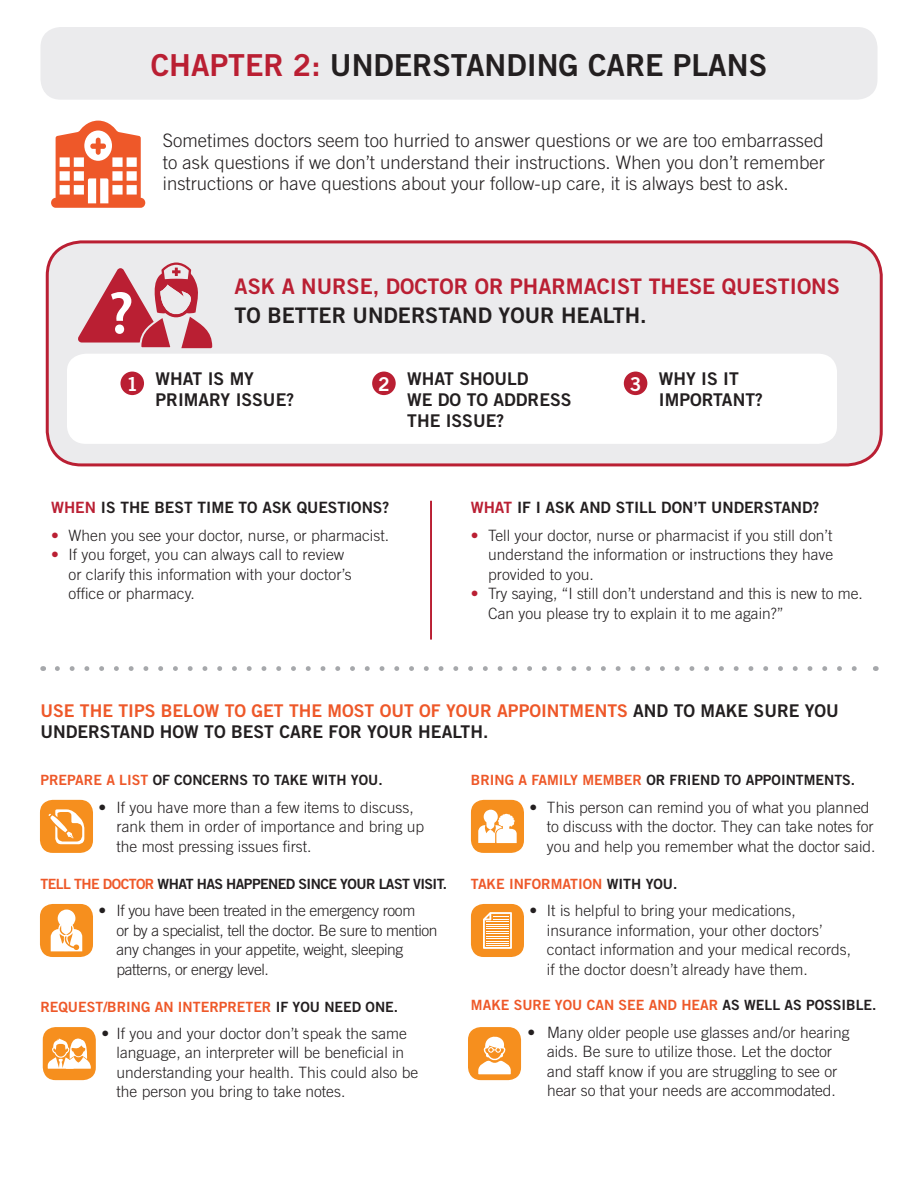
<style>
.page{position:relative;width:918px;height:1188px;background:#fff}
.page>*{position:absolute;margin:0;border:0;box-sizing:border-box;transform-origin:0 0}
.t1{font:30.3px "Trade Gothic Bold Two";color:#231f20}
.t2{font:21.45px/29.2px "Trade Gothic Bold Two";color:#ba1f33}
.t3{font:19.2px "Trade Gothic Bold Two";color:#fff}
.t4{font:300 18.6px/21.5px "Trade Gothic";color:#231f20;text-align:justify}
.t5{font:17.55px/21px "Trade Gothic Bold Two";color:#231f20}
.t6{font:300 15.6px/19.5px "Trade Gothic";color:#231f20}
.t7{font:300 15.6px/19.5px "Trade Gothic";letter-spacing:-.025em;color:#231f20}
.t8{font:15.6px "Trade Gothic Bold Two";color:#231f20}
.t9{font:14.1px "Trade Gothic Bold Two";color:#ee5829}
.t10{font:14.1px "Trade Gothic Bold Two";color:#231f20}
.t11{font:14.1px "Trade Gothic Bold Two";letter-spacing:-.04em;color:#231f20}
.s1{color:#ba1f33}
.s2{color:#231f20}
.s3{color:#ee5829}
</style>
<div class="page">
<div style="left:47px;top:242px;width:834px;height:223px;background:#ebebed;border-radius:34px"></div>
<div style="left:46px;top:240px;width:837px;height:226px;border:3px solid #ba1f33;border-radius:34px"></div>
<div style="left:67px;top:354px;width:770px;height:90px;background:#fff;border-radius:18px"></div>
<div style="left:120px;top:372px;width:24px;height:23px;background:#ba1f33;border-radius:50%"></div>
<div style="left:372px;top:372px;width:24px;height:23px;background:#ba1f33;border-radius:50%"></div>
<div style="left:624px;top:372px;width:23px;height:23px;background:#ba1f33;border-radius:50%"></div>
<svg style="left:51px;top:121px;width:94px;height:87px"></svg>
<hr style="left:430px;top:501px;width:2px;height:139px;background:#ba1f33">
<div style="left:41px;top:27px;width:836px;height:73px;background:#ebebed;border-radius:20px"></div>
<div style="left:471px;top:904px;width:53px;height:53px;background:#f68f1e;border-radius:13px"></div>
<svg style="left:483px;top:912px;width:29px;height:37px"></svg>
<div style="left:40px;top:800px;width:53px;height:53px;background:#f68f1e;border-radius:13px"></div>
<svg style="left:49px;top:809px;width:35px;height:35px"></svg>
<div style="left:40px;top:904px;width:53px;height:53px;background:#f68f1e;border-radius:13px"></div>
<svg style="left:51px;top:910px;width:31px;height:41px"></svg>
<div style="left:43px;top:1027px;width:53px;height:53px;background:#f68f1e;border-radius:13px"></div>
<svg style="left:48px;top:1038px;width:43px;height:31px"></svg>
<div style="left:471px;top:800px;width:53px;height:53px;background:#f68f1e;border-radius:13px"></div>
<svg style="left:478px;top:810px;width:39px;height:33px"></svg>
<div style="left:468px;top:1027px;width:53px;height:53px;background:#f68f1e;border-radius:13px"></div>
<svg style="left:478px;top:1036px;width:33px;height:38px"></svg>
<svg style="left:57px;top:666px;width:800px;height:5px"></svg>
<svg style="left:78px;top:263px;width:134px;height:86px"></svg>
<p class="t1" style="left:151px;top:46px;width:618px"><span class="s1">CHAPTER 2:</span> UNDERSTANDING CARE PLANS</p>
<p class="t4" style="left:163px;top:129px;width:663px">Sometimes doctors seem too hurried to answer questions or we are too embarrassed to ask questions if we don’t understand their instructions. When you don’t remember instructions or have questions about your follow-up care, it is always best to ask.</p>
<p class="t2" style="left:235px;top:271px;width:607px">ASK A NURSE, DOCTOR OR PHARMACIST THESE QUESTIONS<br><span class="s2">TO BETTER UNDERSTAND YOUR HEALTH.</span></p>
<p class="t3" style="left:126px;top:372px;width:13px">1</p>
<p class="t5" style="left:156px;top:368px;width:140px">WHAT IS MY<br>PRIMARY ISSUE?</p>
<p class="t3" style="left:378px;top:372px;width:13px">2</p>
<p class="t5" style="left:407px;top:368px;width:166px">WHAT SHOULD<br>WE DO TO ADDRESS<br>THE ISSUE?</p>
<p class="t3" style="left:630px;top:372px;width:13px">3</p>
<p class="t5" style="left:659px;top:368px;width:106px">WHY IS IT<br>IMPORTANT?</p>
<p class="t8" style="left:51px;top:498px;width:340px"><span class="s1">WHEN</span> IS THE BEST TIME TO ASK QUESTIONS?</p>
<p class="t6" style="left:51px;top:525px;width:339px"><span class="s1">•</span> When you see your doctor, nurse, or pharmacist.</p>
<p class="t6" style="left:69px;top:545px;width:285px;text-indent:-18px"><span class="s1">•</span> If you forget, you can always call to review or clarify this information with your doctor’s office or pharmacy.</p>
<p class="t8" style="left:471px;top:498px;width:350px"><span class="s1">WHAT</span> IF I ASK AND STILL DON’T UNDERSTAND?</p>
<p class="t6" style="left:488px;top:525px;width:346px;text-align:justify;text-indent:-18px"><span class="s1">•</span> Tell your doctor, nurse or pharmacist if you still don’t understand the information or instructions they have provided to you.</p>
<p class="t6" style="left:488px;top:584px;width:376px;text-indent:-18px"><span class="s1">•</span> Try saying, “I still don’t understand and this is new to me.<br>Can you please try to explain it to me again?”</p>
<p class="t5" style="left:40px;top:700px;width:800px"><span class="s3">USE THE TIPS BELOW TO GET THE MOST OUT OF YOUR APPOINTMENTS</span> AND TO MAKE SURE YOU<br>UNDERSTAND HOW TO BEST CARE FOR YOUR HEALTH.</p>
<p class="t10" style="left:40px;top:772px;width:344px"><span class="s3">PREPARE A LIST</span> OF CONCERNS TO TAKE WITH YOU.</p>
<p class="t6" style="left:117px;top:797px;width:309px;text-indent:-18px">• If you have more than a few items to discuss, rank them in order of importance and bring up the most pressing issues first.</p>
<p class="t11" style="left:40px;top:875px;width:408px"><span class="s3">TELL THE DOCTOR</span> WHAT HAS HAPPENED SINCE YOUR LAST VISIT.</p>
<p class="t7" style="left:117px;top:901px;width:323px;text-indent:-18px">• If you have been treated in the emergency room<br>or by a specialist, tell the doctor. Be sure to mention any changes in your appetite, weight, sleeping patterns, or energy level.</p>
<p class="t9" style="left:40px;top:998px;width:359px">REQUEST/BRING AN INTERPRETER <span class="s2">IF YOU NEED ONE.</span></p>
<p class="t6" style="left:117px;top:1023px;width:303px;text-indent:-15px">• If you and your doctor don’t speak the same language, an interpreter will be beneficial in understanding your health. This could also be the person you bring to take notes.</p>
<p class="t10" style="left:471px;top:772px;width:386px"><span class="s3">BRING A FAMILY MEMBER</span> OR FRIEND TO APPOINTMENTS.</p>
<p class="t6" style="left:547px;top:797px;width:330px;text-indent:-17px">• This person can remind you of what you planned to discuss with the doctor. They can take notes for you and help you remember what the doctor said.</p>
<p class="t9" style="left:471px;top:875px;width:208px">TAKE INFORMATION <span class="s2">WITH YOU.</span></p>
<p class="t6" style="left:547px;top:901px;width:277px;text-indent:-17px">• It is helpful to bring your medications, insurance information, your other doctors’</p>
<p class="t6" style="left:547px;top:940px;width:306px">contact information and your medical records,</p>
<p class="t6" style="left:547px;top:959px;width:262px">if the doctor doesn’t already have them.</p>
<p class="t9" style="left:471px;top:997px;width:407px">MAKE SURE YOU CAN SEE AND HEAR <span class="s2">AS WELL AS POSSIBLE.</span></p>
<p class="t6" style="left:528px;top:1022px;width:323px;text-align:center">• Many older people use glasses and/or hearing aids. Be sure to utilize those. Let the doctor<br>and staff know if you are struggling to see or hear so that your needs are accommodated.</p>
</div>
